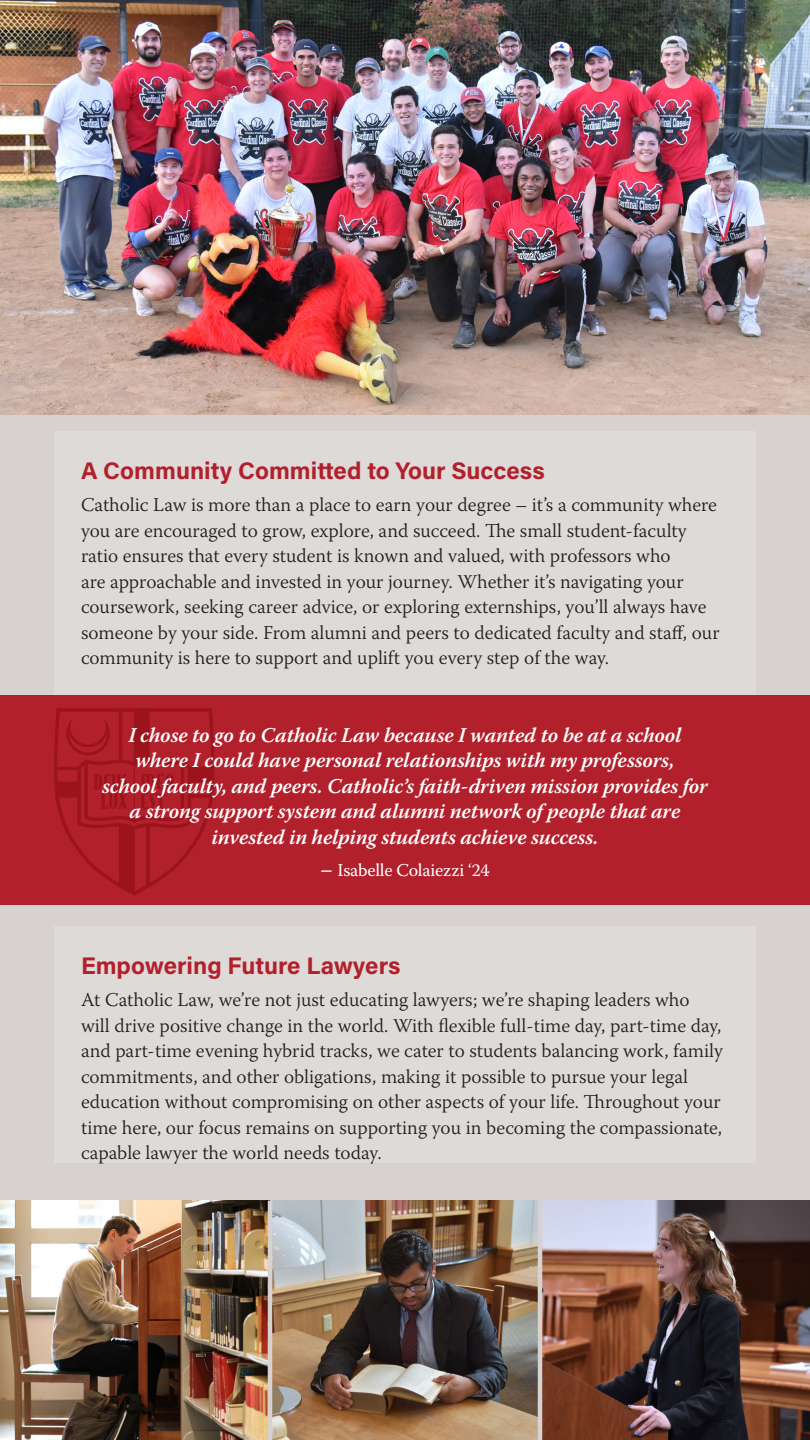
<style>
.page{position:relative;width:810px;height:1440px;background:#fff}
.page>*{position:absolute;margin:0;border:0;box-sizing:border-box;transform-origin:0 0}
.t1{font:700 24px "Acumin Pro";color:#b2202c}
.t2{font:italic 600 21px/25.5px "Warnock Pro";letter-spacing:-.01em;color:#fff;text-align:center}
.t3{font:300 19.5px/25.5px "Warnock Pro";color:#231f20}
.t4{font:18px "Warnock Pro";letter-spacing:-.01em;color:#fff}
.s1{font-weight:600;font-style:italic;font-size:21px}
</style>
<div class="page">
<div style="left:0;top:0;width:810px;height:1414px;background:#d7d2d0"></div>
<div style="left:54px;top:431px;width:702px;height:269px;background:#dedad8"></div>
<div style="left:54px;top:926px;width:702px;height:236px;background:#dedad8"></div>
<div style="left:0;top:695px;width:810px;height:210px;background:#b2202c"></div>
<svg style="left:54px;top:708px;width:161px;height:188px"></svg>
<img style="left:0;top:0;width:810px;height:415px">
<img style="left:0;top:1201px;width:810px;height:239px">
<hr style="left:268px;top:1201px;width:4px;height:239px;background:#d7d2d0">
<hr style="left:538px;top:1201px;width:4px;height:239px;background:#d7d2d0">
<p class="t1" style="left:81px;top:454px;width:465px">A Community Committed to Your Success</p>
<p class="t3" style="left:81px;top:492px;width:640px">Catholic Law is more than a place to earn your degree – it’s a community where you are encouraged to grow, explore, and succeed. The small student-faculty ratio ensures that every student is known and valued, with professors who<br>are approachable and invested in your journey. Whether it’s navigating your coursework, seeking career advice, or exploring externships, you’ll always have someone by your side. From alumni and peers to dedicated faculty and staff, our community is here to support and uplift you every step of the way.</p>
<p class="t2" style="left:102px;top:722px;width:607px">I chose to go to Catholic Law because I wanted to be at a school where I could have personal relationships with my professors,<br>school faculty, and peers. Catholic’s faith-driven mission provides for a strong support system and alumni network of people that are invested in helping students achieve success.</p>
<p class="t4" style="left:320px;top:859px;width:171px"><span class="s1">–</span> Isabelle Colaiezzi ‘24</p>
<p class="t1" style="left:81px;top:949px;width:321px">Empowering Future Lawyers</p>
<p class="t3" style="left:81px;top:987px;width:643px">At Catholic Law, we’re not just educating lawyers; we’re shaping leaders who will drive positive change in the world. With flexible full-time day, part-time day, and part-time evening hybrid tracks, we cater to students balancing work, family commitments, and other obligations, making it possible to pursue your legal education without compromising on other aspects of your life. Throughout your time here, our focus remains on supporting you in becoming the compassionate, capable lawyer the world needs today.</p>
</div>
